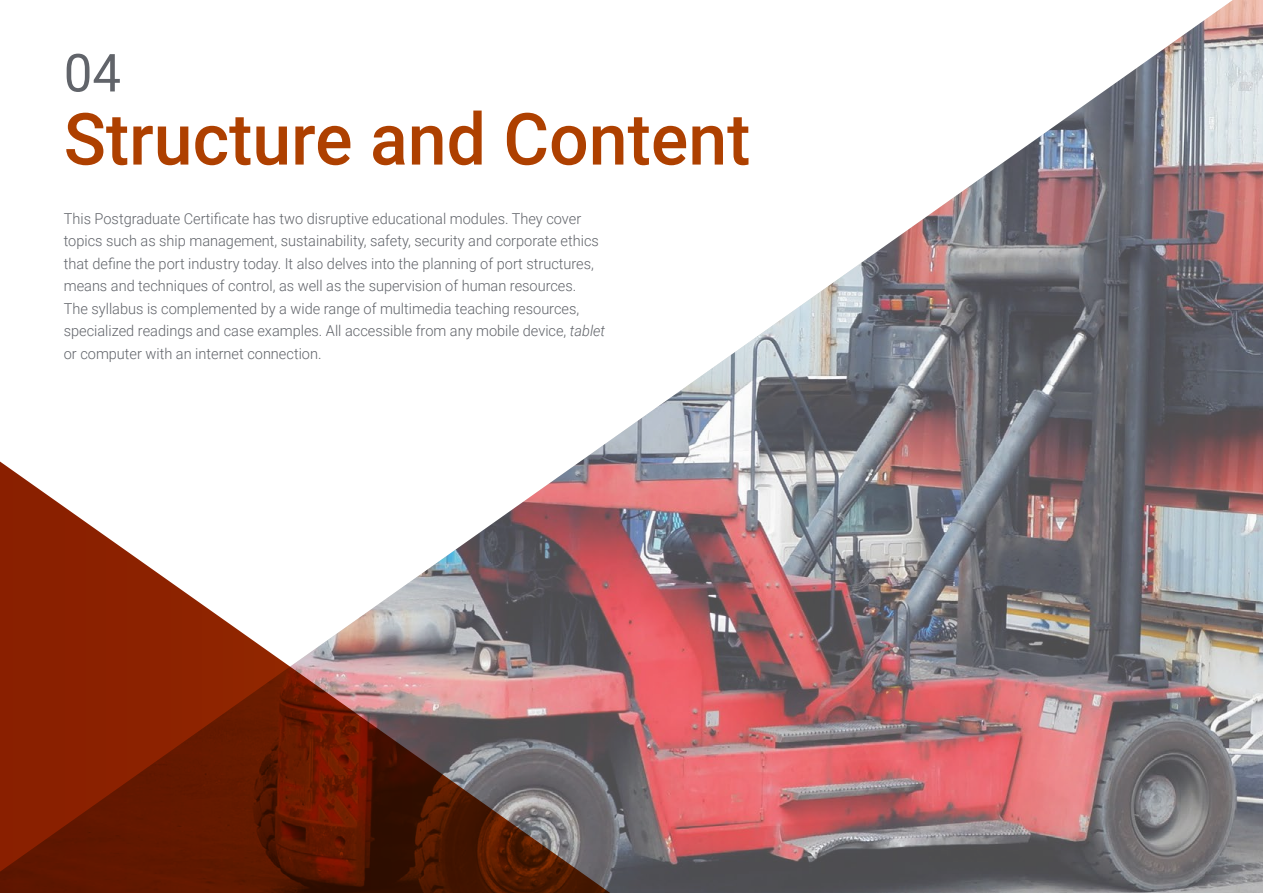
<style>
.page{position:relative;width:1263px;height:893px;background:#fff}
.page>*{position:absolute;margin:0;border:0;box-sizing:border-box;transform-origin:0 0}
.t1{font:500 72px "Roboto";color:#ae4000}
.t2{font:52.5px "Roboto";color:#61646a}
.t3{font:300 15px/22.5px "Roboto";color:#61646a}
.s1{font-style:italic}
</style>
<div class="page">
<img style="left:602px;top:0;width:661px;height:893px">
<svg style="left:0;top:446px;width:640px;height:447px"></svg>
<h2 class="t2" style="left:64px;top:36px;width:59px">04</h2>
<h1 class="t1" style="left:64px;top:89px;width:688px">Structure and Content</h1>
<p class="t3" style="left:64px;top:207px;width:543px">This Postgraduate Certificate has two disruptive educational modules. They cover topics such as ship management, sustainability, safety, security and corporate ethics that define the port industry today. It also delves into the planning of port structures, means and techniques of control, as well as the supervision of human resources.<br>The syllabus is complemented by a wide range of multimedia teaching resources, specialized readings and case examples. All accessible from any mobile device, <span class="s1">tablet </span>or computer with an internet connection.</p>
</div>
